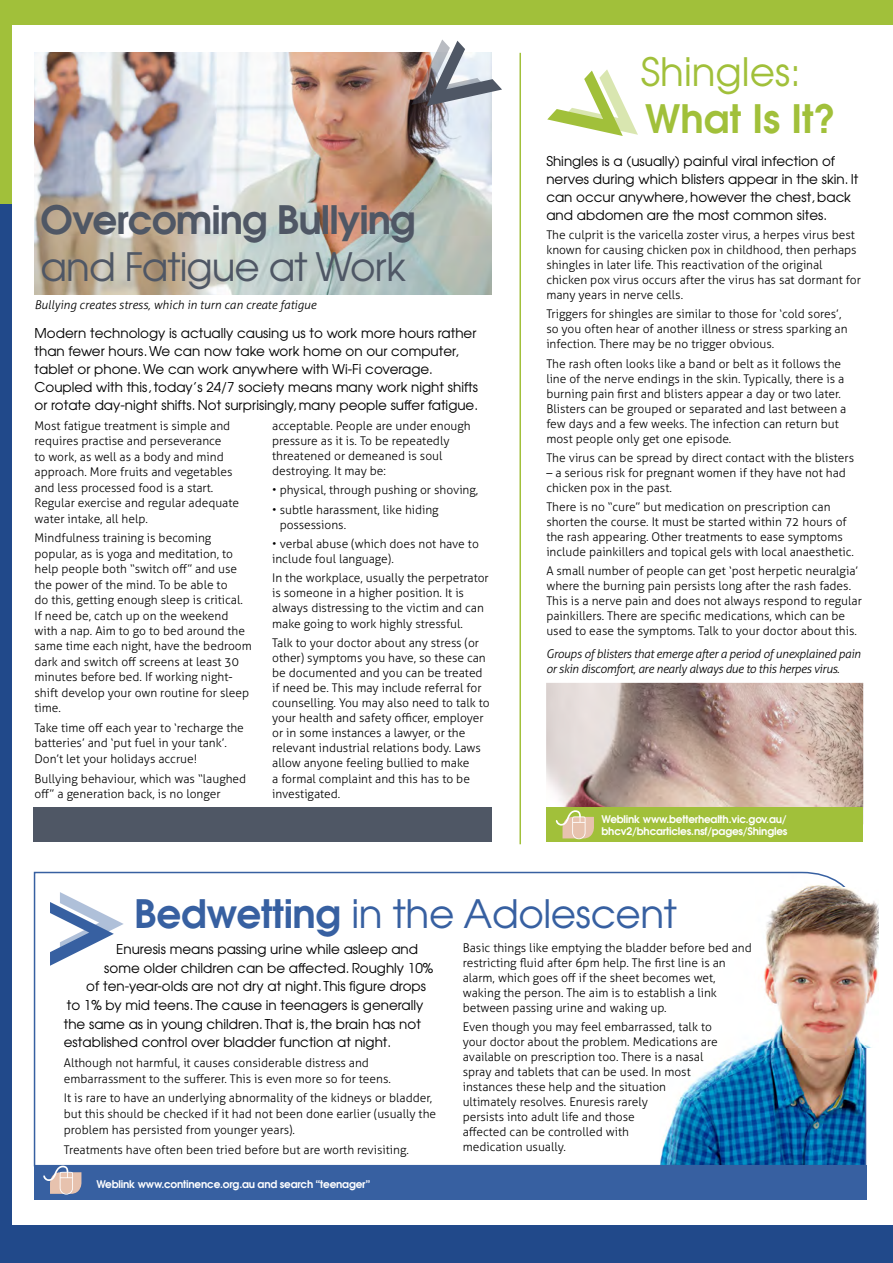
<style>
.page{position:relative;width:893px;height:1263px;background:#fff}
.page>*{position:absolute;margin:0;border:0;box-sizing:border-box;transform-origin:0 0}
.t1{font:39px "Avant Garde";letter-spacing:-.01em;color:#3760a1}
.t2{font:600 39px "Avant Garde";letter-spacing:-.025em;color:#4f5765}
.t3{font:39px "Avant Garde";letter-spacing:-.025em;color:#4f5765}
.t4{font:39px "Avant Garde";color:#a1c03a}
.t5{font:600 39px "Avant Garde";color:#a1c03a}
.t6{font:13.5px/18px "Avant Garde";color:#000}
.t7{font:300 12px/15px "Aller";color:#000}
.t8{font:italic 300 12px/15px "Aller";letter-spacing:-.025em;color:#000}
.t9{font:italic 300 12px "Aller";color:#000}
.t10{font:600 10.5px/12.5px "Avant Garde";letter-spacing:-.02em;color:#fff}
.s1{font-weight:600}
</style>
<div class="page">
<div style="left:0;top:0;width:893px;height:204px;background:#a1c03a"></div>
<div style="left:0;top:204px;width:893px;height:1059px;background:#21498a"></div>
<div style="left:13px;top:26px;width:880px;height:1199px;background:#fff"></div>
<svg style="left:33px;top:871px;width:834px;height:296px"></svg>
<img style="left:35px;top:53px;width:456px;height:242px">
<div style="left:34px;top:1166px;width:832px;height:34px;background:#3760a1"></div>
<svg style="left:43px;top:1165px;width:38px;height:29px"></svg>
<svg style="left:411px;top:39px;width:91px;height:67px"></svg>
<svg style="left:547px;top:69px;width:91px;height:67px"></svg>
<svg style="left:50px;top:892px;width:74px;height:74px"></svg>
<img style="left:546px;top:683px;width:317px;height:124px">
<div style="left:546px;top:807px;width:317px;height:34px;background:#a1c03a"></div>
<div style="left:34px;top:807px;width:458px;height:34px;background:#4f5765"></div>
<svg style="left:556px;top:810px;width:38px;height:29px"></svg>
<hr style="left:519px;top:53px;width:2px;height:791px;background:#a1c03a">
<img style="left:755px;top:887px;width:123px;height:161px">
<h1 class="t2" style="left:41px;top:194px;width:377px">Overcoming Bullying</h1>
<h1 class="t3" style="left:41px;top:242px;width:367px">and Fatigue at Work</h1>
<p class="t6" style="left:35px;top:324px;width:445px">Modern technology is actually causing us to work more hours rather than fewer hours. We can now take work home on our computer, tablet or phone. We can work anywhere with Wi-Fi coverage.<br>Coupled with this, today’s 24/7 society means many work night shifts or rotate day-night shifts. Not surprisingly, many people suffer fatigue.</p>
<p class="t7" style="left:35px;top:418px;width:206px;line-height:15.5px">Most fatigue treatment is simple and requires practise and perseverance<br>to work, as well as a body and mind approach. More fruits and vegetables and less processed food is a start.<br>Regular exercise and regular adequate water intake, all help.</p>
<p class="t7" style="left:35px;top:530px;width:219px;line-height:15.5px">Mindfulness training is becoming popular, as is yoga and meditation, to help people both “switch off” and use the power of the mind. To be able to<br>do this, getting enough sleep is critical.<br>If need be, catch up on the weekend with a nap. Aim to go to bed around the same time each night, have the bedroom dark and switch off screens at least 30 minutes before bed. If working night&shy;shift develop your own routine for sleep time.</p>
<p class="t7" style="left:35px;top:720px;width:211px;line-height:15.5px">Take time off each year to ‘recharge the batteries’ and ‘put fuel in your tank’.<br>Don’t let your holidays accrue!</p>
<p class="t7" style="left:35px;top:771px;width:213px;line-height:15.5px">Bullying behaviour, which was “laughed off” a generation back, is no longer</p>
<p class="t9" style="left:34px;top:298px;width:284px">Bullying creates stress, which in turn can create fatigue</p>
<p class="t7" style="left:272px;top:418px;width:200px">acceptable. People are under enough pressure as it is. To be repeatedly threatened or demeaned is soul destroying. It may be:</p>
<p class="t7" style="left:272px;top:482px;width:208px">• physical, through pushing or shoving,</p>
<p class="t7" style="left:280px;top:502px;width:161px;text-indent:-8px">• subtle harassment, like hiding possessions.</p>
<p class="t7" style="left:272px;top:536px;width:208px">• verbal abuse (which does not have to include foul language).</p>
<p class="t7" style="left:272px;top:571px;width:218px">In the workplace, usually the perpetrator is someone in a higher position. It is always distressing to the victim and can make going to work highly stressful.</p>
<p class="t7" style="left:272px;top:635px;width:219px">Talk to your doctor about any stress (or other) symptoms you have, so these can be documented and you can be treated if need be. This may include referral for counselling. You may also need to talk to your health and safety officer, employer or in some instances a lawyer, or the relevant industrial relations body. Laws allow anyone feeling bullied to make<br>a formal complaint and this has to be investigated.</p>
<h1 class="t4" style="left:641px;top:48px;width:162px">Shingles:</h1>
<h1 class="t5" style="left:645px;top:93px;width:192px">What Is It?</h1>
<p class="t6" style="left:546px;top:152px;width:313px">Shingles is a (usually) painful viral infection of nerves during which blisters appear in the skin. It can occur anywhere, however the chest, back and abdomen are the most common sites.</p>
<p class="t7" style="left:546px;top:227px;width:316px">The culprit is the varicella zoster virus, a herpes virus best known for causing chicken pox in childhood, then perhaps shingles in later life. This reactivation of the original chicken pox virus occurs after the virus has sat dormant for many years in nerve cells.</p>
<p class="t7" style="left:546px;top:307px;width:303px">Triggers for shingles are similar to those for ‘cold sores’, so you often hear of another illness or stress sparking an infection. There may be no trigger obvious.</p>
<p class="t7" style="left:546px;top:356px;width:302px">The rash often looks like a band or belt as it follows the line of the nerve endings in the skin. Typically, there is a burning pain first and blisters appear a day or two later.<br>Blisters can be grouped or separated and last between a few days and a few weeks. The infection can return but most people only get one episode.</p>
<p class="t7" style="left:546px;top:450px;width:309px">The virus can be spread by direct contact with the blisters</p>
<p class="t7" style="left:546px;top:465px;width:301px">– a serious risk for pregnant women if they have not had chicken pox in the past.</p>
<p class="t7" style="left:546px;top:499px;width:309px">There is no “cure” but medication on prescription can shorten the course. It must be started within 72 hours of the rash appearing. Other treatments to ease symptoms include painkillers and topical gels with local anaesthetic.</p>
<p class="t7" style="left:546px;top:564px;width:317px">A small number of people can get ‘post herpetic neuralgia’ where the burning pain persists long after the rash fades.<br>This is a nerve pain and does not always respond to regular painkillers. There are specific medications, which can be used to ease the symptoms. Talk to your doctor about this.</p>
<p class="t8" style="left:546px;top:646px;width:316px">Groups of blisters that emerge after a period of unexplained pain or skin discomfort, are nearly always due to this herpes virus.</p>
<p class="t10" style="left:602px;top:813px;width:187px">Weblink www.betterhealth.vic.gov.au/ bhcv2/bhcarticles.nsf/pages/Shingles</p>
<h1 class="t1" style="left:134px;top:890px;width:544px"><span class="s1">Bedwetting</span> in the Adolescent</h1>
<p class="t6" style="left:116px;top:940px;width:303px">Enuresis means passing urine while asleep and</p>
<p class="t6" style="left:104px;top:959px;width:331px">some older children can be affected. Roughly 10%</p>
<p class="t6" style="left:86px;top:977px;width:341px">of ten-year-olds are not dry at night. This figure drops</p>
<p class="t6" style="left:67px;top:996px;width:358px">to 1% by mid teens. The cause in teenagers is generally</p>
<p class="t6" style="left:64px;top:1014px;width:359px">the same as in young children. That is, the brain has not</p>
<p class="t6" style="left:64px;top:1033px;width:329px">established control over bladder function at night.</p>
<p class="t7" style="left:64px;top:1055px;width:329px;line-height:15.6px">Although not harmful, it causes considerable distress and embarrassment to the sufferer. This is even more so for teens.</p>
<p class="t7" style="left:64px;top:1090px;width:374px;line-height:15.6px">It is rare to have an underlying abnormality of the kidneys or bladder, but this should be checked if it had not been done earlier (usually the problem has persisted from younger years).</p>
<p class="t7" style="left:64px;top:1142px;width:347px">Treatments have often been tried before but are worth revisiting.</p>
<p class="t10" style="left:96px;top:1177px;width:275px">Weblink www.continence.org.au and search “teenager”</p>
<p class="t7" style="left:463px;top:940px;width:291px">Basic things like emptying the bladder before bed and restricting fluid after 6pm help. The first line is an alarm, which goes off if the sheet becomes wet, waking the person. The aim is to establish a link between passing urine and waking up.</p>
<p class="t7" style="left:463px;top:1019px;width:256px">Even though you may feel embarrassed, talk to your doctor about the problem. Medications are available on prescription too. There is a nasal spray and tablets that can be used. In most instances these help and the situation ultimately resolves. Enuresis rarely<br>persists into adult life and those<br>affected can be controlled with<br>medication usually.</p>
</div>
